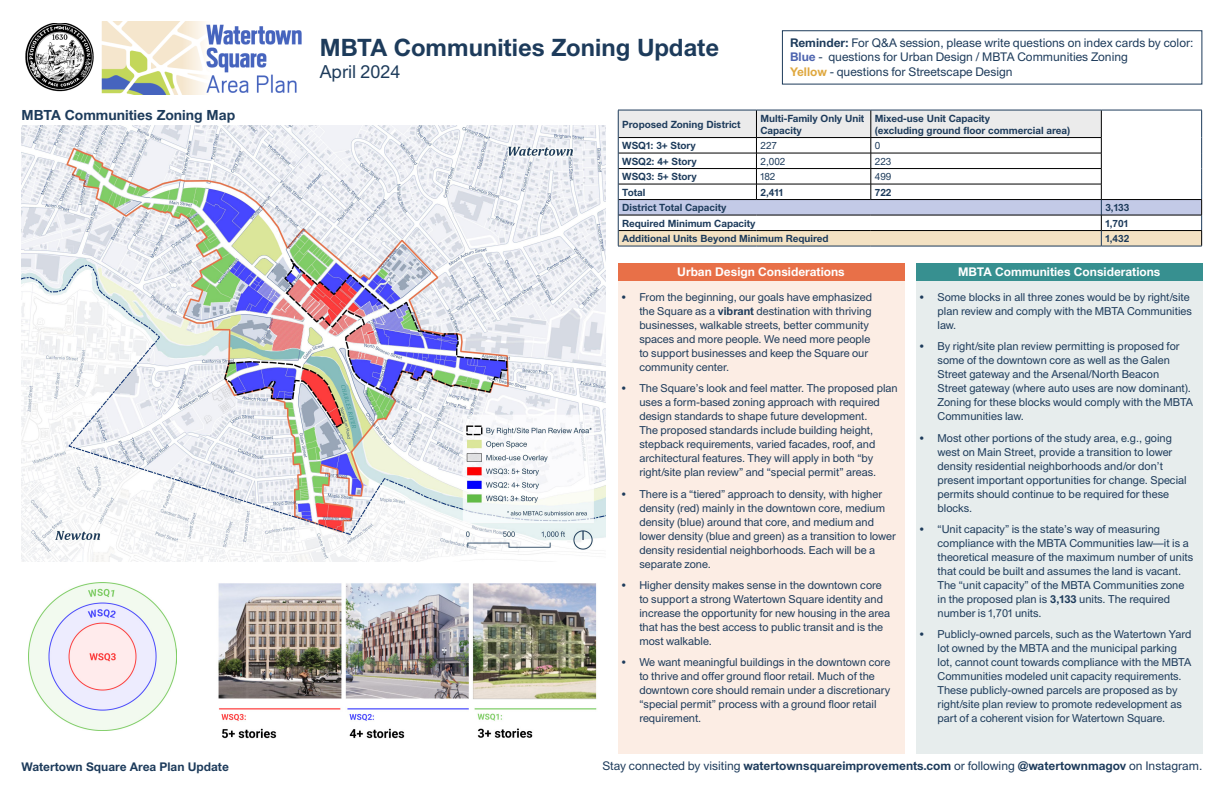
<style>
.page{position:relative;width:1224px;height:792px;background:#fff}
.page>*{position:absolute;margin:0;border:0;box-sizing:border-box;transform-origin:0 0}
.t1{font:700 24px "Union";color:#1d3b5b}
.t2{font:18px "Union";color:#1d3b5b}
.t3{font:700 14px "Union";color:#1d3b5b}
.t4{font:12px/14.4px "Union";color:#1d3b5b}
.t5{font:700 12px "Union";color:#fff}
.t6{font:700 12px "Union";color:#1d3b5b}
.t7{font:11px/14px "Union";color:#1d3b5b}
.t8{font:700 10px/12px "Union";color:#1d3b5b}
.t9{font:10px "Union";color:#1d3b5b}
.s1{font-weight:700}
.s2{font-weight:700;color:#4d64af}
.s3{font-weight:700;color:#dfa83f}
</style>
<div class="page">
<div style="left:618px;top:263px;width:286px;height:490px;background:#fcede4"></div>
<div style="left:618px;top:263px;width:286px;height:18px;background:#e87048"></div>
<div style="left:916px;top:266px;width:286px;height:487px;background:#e7eded"></div>
<div style="left:916px;top:263px;width:286px;height:18px;background:#379090"></div>
<img style="left:22px;top:125px;width:584px;height:436px">
<img style="left:102px;top:22px;width:200px;height:73px">
<img style="left:25px;top:23px;width:69px;height:69px">
<img style="left:218px;top:583px;width:379px;height:156px">
<img style="left:28px;top:583px;width:148px;height:148px">
<div style="left:782px;top:30px;width:420px;height:55px;border:1px solid #1d3b5b"></div>
<hr style="left:618px;top:246px;width:138px;height:1px;background:#1d3b5b">
<hr style="left:756px;top:246px;width:115px;height:1px;background:#1d3b5b">
<hr style="left:871px;top:246px;width:230px;height:1px;background:#1d3b5b">
<svg style="left:618px;top:110px;width:584px;height:136px"></svg>
<hr style="left:1101px;top:246px;width:101px;height:1px;background:#1d3b5b">
<p class="t3" style="left:22px;top:107px;width:215px">MBTA Communities Zoning Map</p>
<h1 class="t1" style="left:320px;top:33px;width:401px">MBTA Communities Zoning Update</h1>
<h2 class="t2" style="left:320px;top:61px;width:82px">April 2024</h2>
<p class="t4" style="left:790px;top:36px;width:405px"><span class="s1">Reminder:</span> For Q&amp;A session, please write questions on index cards by color:<br><span class="s2">Blue</span> - questions for Urban Design / MBTA Communities Zoning<br><span class="s3">Yellow</span> - questions for Streetscape Design</p>
<p class="t8" style="left:622px;top:118px;width:120px">Proposed Zoning District</p>
<p class="t8" style="left:760px;top:112px;width:105px">Multi-Family Only Unit<br>Capacity</p>
<p class="t8" style="left:875px;top:112px;width:197px">Mixed-use Unit Capacity<br>(excluding ground floor commercial area)</p>
<p class="t8" style="left:622px;top:139px;width:75px">WSQ1: 3+ Story</p>
<p class="t9" style="left:760px;top:140px;width:18px">227</p>
<p class="t9" style="left:875px;top:140px;width:7px">0</p>
<p class="t8" style="left:622px;top:155px;width:76px">WSQ2: 4+ Story</p>
<p class="t9" style="left:760px;top:155px;width:27px">2,002</p>
<p class="t9" style="left:875px;top:155px;width:18px">223</p>
<p class="t8" style="left:622px;top:170px;width:76px">WSQ3: 5+ Story</p>
<p class="t9" style="left:760px;top:171px;width:17px">182</p>
<p class="t9" style="left:875px;top:171px;width:18px">499</p>
<p class="t8" style="left:622px;top:186px;width:25px">Total</p>
<p class="t8" style="left:760px;top:186px;width:24px">2,411</p>
<p class="t8" style="left:875px;top:186px;width:18px">722</p>
<p class="t8" style="left:622px;top:201px;width:106px">District Total Capacity</p>
<p class="t8" style="left:1105px;top:201px;width:25px">3,133</p>
<p class="t8" style="left:622px;top:217px;width:135px">Required Minimum Capacity</p>
<p class="t8" style="left:1105px;top:217px;width:24px">1,701</p>
<p class="t8" style="left:622px;top:232px;width:208px">Additional Units Beyond Minimum Required</p>
<p class="t8" style="left:1105px;top:232px;width:25px">1,432</p>
<p class="t5" style="left:677px;top:265px;width:169px">Urban Design Considerations</p>
<p class="t7" style="left:639px;top:290px;width:234px;text-indent:-18px">• From the beginning, our goals have emphasized the Square as a <span class="s1">vibrant</span> destination with thriving businesses, walkable streets, better community spaces and more people. We need more people to support businesses and keep the Square our community center.</p>
<p class="t7" style="left:639px;top:382px;width:260px;text-indent:-18px">• The Square’s look and feel matter. The proposed plan uses a form-based zoning approach with required design standards to shape future development.<br>The proposed standards include building height, stepback requirements, varied facades, roof, and architectural features. They will apply in both “by right/site plan review” and “special permit” areas.</p>
<p class="t7" style="left:639px;top:487px;width:258px;text-indent:-18px">• There is a “tiered” approach to density, with higher density (red) mainly in the downtown core, medium density (blue) around that core, and medium and lower density (blue and green) as a transition to lower density residential neighborhoods. Each will be a separate zone.</p>
<p class="t7" style="left:639px;top:578px;width:252px;text-indent:-18px">• Higher density makes sense in the downtown core to support a strong Watertown Square identity and increase the opportunity for new housing in the area that has the best access to public transit and is the most walkable.</p>
<p class="t7" style="left:639px;top:655px;width:252px;text-indent:-18px">• We want meaningful buildings in the downtown core to thrive and offer ground floor retail. Much of the downtown core should remain under a discretionary “special permit” process with a ground floor retail requirement.</p>
<p class="t5" style="left:958px;top:265px;width:204px">MBTA Communities Considerations</p>
<p class="t7" style="left:938px;top:290px;width:256px;text-indent:-18px">• Some blocks in all three zones would be by right/site plan review and comply with the MBTA Communities law.</p>
<p class="t7" style="left:938px;top:340px;width:257px;text-indent:-18px">• By right/site plan review permitting is proposed for some of the downtown core as well as the Galen Street gateway and the Arsenal/North Beacon<br>Street gateway (where auto uses are now dominant).<br>Zoning for these blocks would comply with the MBTA Communities law.</p>
<p class="t7" style="left:938px;top:431px;width:251px;text-indent:-18px">• Most other portions of the study area, e.g., going west on Main Street, provide a transition to lower density residential neighborhoods and/or don’t present important opportunities for change. Special permits should continue to be required for these blocks.</p>
<p class="t7" style="left:938px;top:522px;width:257px;text-indent:-18px">• “Unit capacity” is the state’s way of measuring compliance with the MBTA Communities law—it is a theoretical measure of the maximum number of units that could be built and assumes the land is vacant.<br>The “unit capacity” of the MBTA Communities zone in the proposed plan is <span class="s1">3,133</span> units. The required number is 1,701 units.</p>
<p class="t7" style="left:938px;top:627px;width:255px;text-indent:-18px">• Publicly-owned parcels, such as the Watertown Yard lot owned by the MBTA and the municipal parking lot, cannot count towards compliance with the MBTA Communities modeled unit capacity requirements.<br>These publicly-owned parcels are proposed as by right/site plan review to promote redevelopment as part of a coherent vision for Watertown Square.</p>
<p class="t6" style="left:22px;top:759px;width:209px">Watertown Square Area Plan Update</p>
<p class="t4" style="left:602px;top:759px;width:602px">Stay connected by visiting <span class="s1">watertownsquareimprovements.com</span> or following <span class="s1">@watertownmagov</span> on Instagram.</p>
</div>
